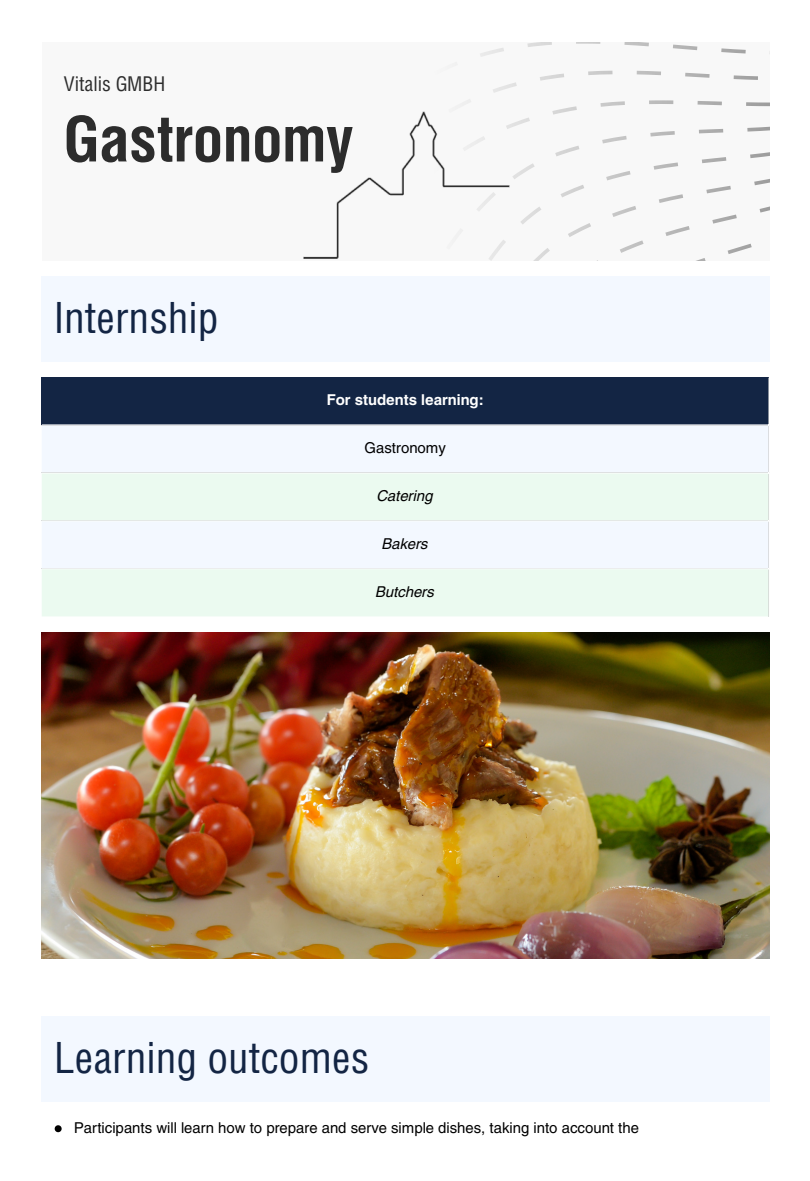
<style>
.page{position:relative;width:810px;height:1181px;background:#fff}
.page>*{position:absolute;margin:0;border:0;box-sizing:border-box;transform-origin:0 0}
.t1{font:700 63px "Helios Cond";color:#2c2c2c}
.t2{font:43.05px "Helios Cond";color:#132544}
.t3{font:20.4px "Helios Cond";color:#2c2c2c}
.t4{font:14.85px "Helios";color:#000}
.t5{font:italic 14.85px "Helios";color:#000}
.t6{font:700 14.85px "Helios";color:#fff}
</style>
<div class="page">
<div style="left:42px;top:42px;width:727px;height:218px;background:#f8f8f8"></div>
<svg style="left:480px;top:42px;width:290px;height:218px"></svg>
<img style="left:303px;top:101px;width:214px;height:159px">
<div style="left:42px;top:276px;width:728px;height:85px;background:#f3f8ff"></div>
<div style="left:42px;top:377px;width:727px;height:48px;background:#132544"></div>
<div style="left:42px;top:425px;width:726px;height:47px;background:#f3f8ff"></div>
<svg style="left:42px;top:473px;width:726px;height:143px;fill:#ebfaf0"></svg>
<hr style="left:768px;top:377px;width:1px;height:239px;background:#fff">
<hr style="left:42px;top:424px;width:727px;height:1px;background:#fff">
<hr style="left:42px;top:520px;width:727px;height:1px;background:#fff">
<hr style="left:42px;top:568px;width:727px;height:1px;background:#fff">
<img style="left:42px;top:632px;width:727px;height:326px">
<div style="left:42px;top:1016px;width:728px;height:85px;background:#f3f8ff"></div>
<svg style="left:55px;top:1125px;width:7px;height:7px"></svg>
<p class="t3" style="left:64px;top:71px;width:103px">Vitalis GMBH</p>
<p class="t1" style="left:64px;top:96px;width:291px">Gastronomy</p>
<p class="t2" style="left:54px;top:291px;width:166px">Internship</p>
<p class="t6" style="left:327px;top:390px;width:159px">For students learning:</p>
<p class="t4" style="left:365px;top:438px;width:83px">Gastronomy</p>
<p class="t5" style="left:377px;top:486px;width:58px">Catering</p>
<p class="t5" style="left:382px;top:534px;width:48px">Bakers</p>
<p class="t5" style="left:376px;top:582px;width:60px">Butchers</p>
<p class="t2" style="left:54px;top:1031px;width:316px">Learning outcomes</p>
<p class="t4" style="left:74px;top:1118px;width:566px">Participants will learn how to prepare and serve simple dishes, taking into account the</p>
</div>
